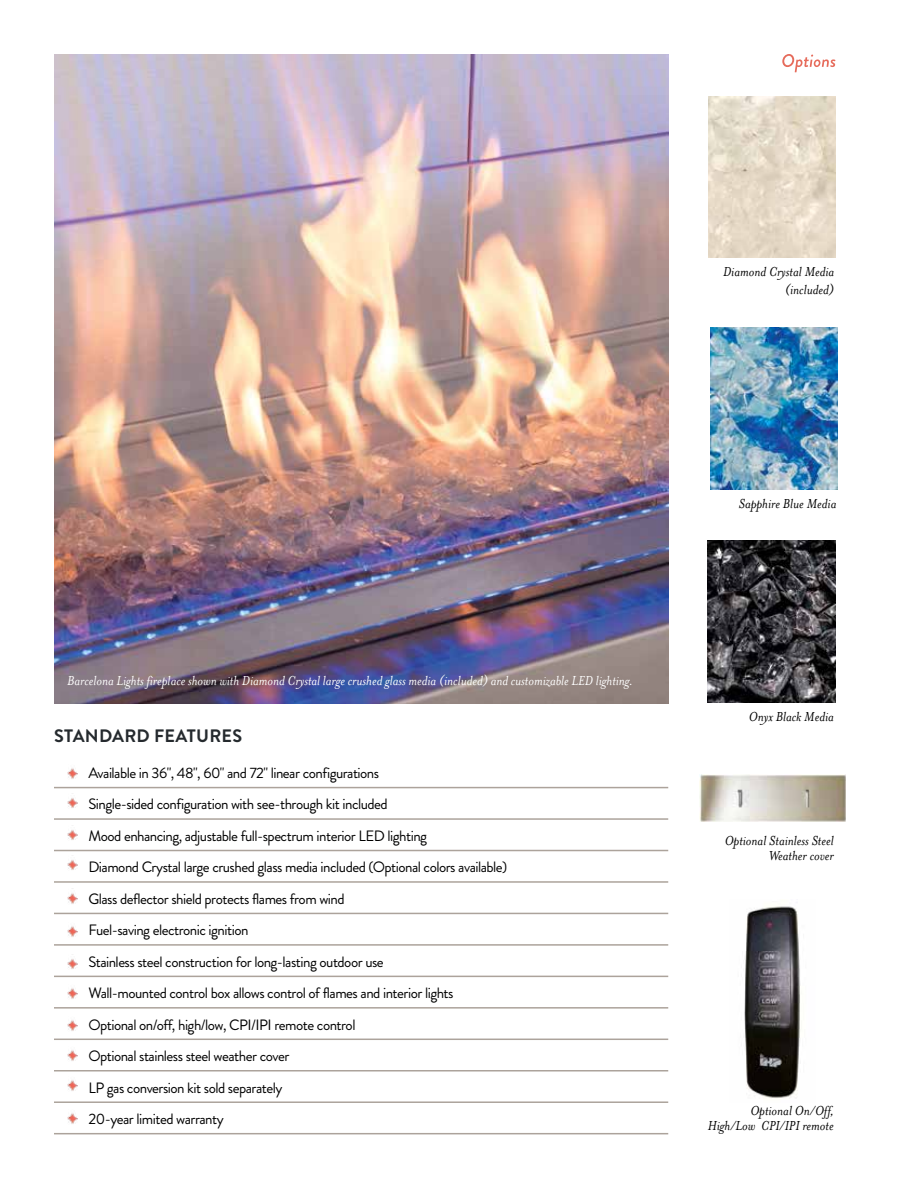
<style>
.page{position:relative;width:918px;height:1188px;background:#fff}
.page>*{position:absolute;margin:0;border:0;box-sizing:border-box;transform-origin:0 0}
.t1{font:700 18px "Brandon Grotesque";letter-spacing:.015em;color:#252a2e}
.t2{font:15px/31.5px "Brandon Grotesque";letter-spacing:-.035em;color:#000}
.t3{font:italic 15px/15px "Mrs Eaves OT";color:#000;text-align:right}
.t4{font:italic 15px "Mrs Eaves OT";color:#fff}
</style>
<div class="page">
<hr style="left:54px;top:787px;width:614px;height:1px;background:#aca39b">
<hr style="left:54px;top:818px;width:614px;height:2px;background:#aca39b">
<hr style="left:54px;top:850px;width:614px;height:1px;background:#aca39b">
<hr style="left:54px;top:881px;width:614px;height:2px;background:#aca39b">
<hr style="left:54px;top:913px;width:614px;height:1px;background:#aca39b">
<hr style="left:54px;top:944px;width:614px;height:2px;background:#aca39b">
<hr style="left:54px;top:976px;width:614px;height:1px;background:#aca39b">
<hr style="left:54px;top:1007px;width:614px;height:2px;background:#aca39b">
<hr style="left:54px;top:1039px;width:614px;height:1px;background:#aca39b">
<hr style="left:54px;top:1070px;width:614px;height:2px;background:#aca39b">
<hr style="left:54px;top:1101px;width:614px;height:2px;background:#aca39b">
<hr style="left:54px;top:1133px;width:614px;height:1px;background:#aca39b">
<img style="left:68px;top:768px;width:10px;height:11px">
<img style="left:68px;top:959px;width:10px;height:10px">
<img style="left:68px;top:798px;width:10px;height:10px">
<img style="left:68px;top:988px;width:10px;height:11px">
<img style="left:68px;top:830px;width:10px;height:10px">
<img style="left:68px;top:1020px;width:10px;height:11px">
<img style="left:68px;top:860px;width:10px;height:10px">
<img style="left:68px;top:1050px;width:10px;height:11px">
<img style="left:68px;top:1080px;width:10px;height:11px">
<img style="left:68px;top:1113px;width:10px;height:11px">
<img style="left:68px;top:893px;width:10px;height:11px">
<img style="left:68px;top:926px;width:10px;height:11px">
<svg style="left:782px;top:54px;width:53px;height:18px"></svg>
<img style="left:708px;top:541px;width:127px;height:161px">
<img style="left:710px;top:328px;width:128px;height:161px">
<img style="left:708px;top:96px;width:127px;height:162px">
<img style="left:744px;top:906px;width:57px;height:192px">
<img style="left:54px;top:54px;width:614px;height:649px">
<img style="left:700px;top:775px;width:146px;height:47px">
<p class="t3" style="left:723px;top:263px;width:113px;line-height:18px">Diamond Crystal Media (included)</p>
<p class="t4" style="left:67px;top:673px;width:567px">Barcelona Lights fireplace shown with Diamond Crystal large crushed glass media (included) and customizable LED lighting.</p>
<p class="t1" style="left:54px;top:723px;width:190px">STANDARD FEATURES</p>
<p class="t2" style="left:88px;top:757px;width:420px">Available in 36", 48", 60" and 72" linear configurations<br>Single-sided configuration with see-through kit included<br>Mood enhancing, adjustable full-spectrum interior LED lighting<br>Diamond Crystal large crushed glass media included (Optional colors available)<br>Glass deflector shield protects flames from wind<br>Fuel-saving electronic ignition<br>Stainless steel construction for long-lasting outdoor use<br>Wall-mounted control box allows control of flames and interior lights<br>Optional on/off, high/low, CPI/IPI remote control<br>Optional stainless steel weather cover<br>LP gas conversion kit sold separately<br>20-year limited warranty</p>
<p class="t3" style="left:739px;top:496px;width:99px">Sapphire Blue Media</p>
<p class="t3" style="left:749px;top:709px;width:86px">Onyx Black Media</p>
<p class="t3" style="left:725px;top:833px;width:111px">Optional Stainless Steel<br>Weather cover</p>
<p class="t3" style="left:708px;top:1103px;width:128px">Optional On/Off,<br>High/Low CPI/IPI remote</p>
</div>
